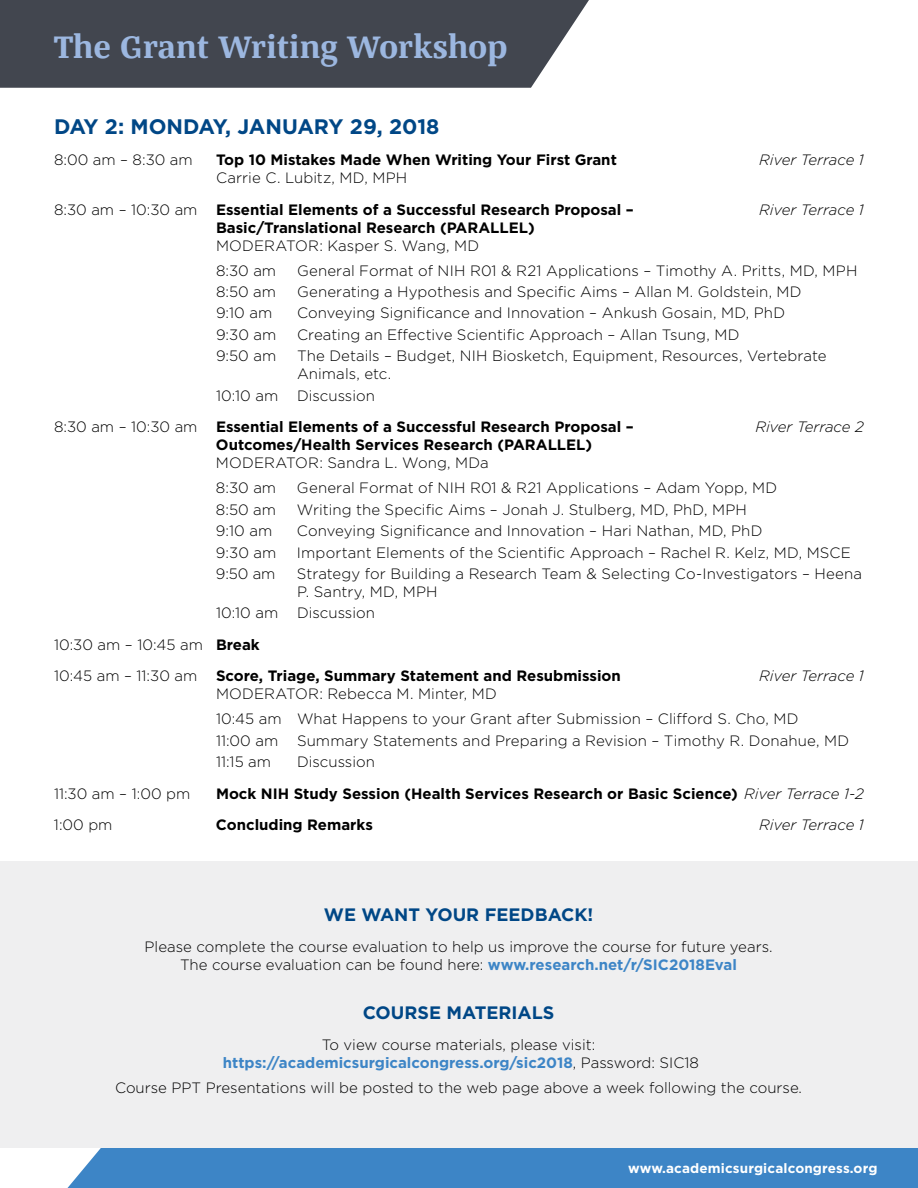
<style>
.page{position:relative;width:918px;height:1188px;background:#fff}
.page>*{position:absolute;margin:0;border:0;box-sizing:border-box;transform-origin:0 0}
.t1{font:700 33px "Bandera Text";letter-spacing:.01em;color:#9cb7e0}
.t2{font:700 21px "Gotham";color:#004786}
.t3{font:700 18px "Gotham";color:#004786}
.t4{font:300 15px/18px "Gotham";color:#000}
.t5{font:700 15px/31.5px "Gotham";color:#000}
.t6{font:italic 300 15px "Gotham";color:#000}
.t7{font:700 13.5px "Gotham";letter-spacing:.01em;color:#fff}
.s1{font-weight:300}
.s2{font-weight:300;font-style:italic}
.s3{font-weight:700;color:#3d85c6}
</style>
<div class="page">
<div style="left:68px;top:1148px;width:850px;height:40px;background:#3d85c6"></div>
<div style="left:0;top:861px;width:918px;height:287px;background:#efeff0"></div>
<div style="left:0;top:0;width:589px;height:88px;background:#42464f"></div>
<h1 class="t1" style="left:54px;top:27px;width:455px">The Grant Writing Workshop</h1>
<h2 class="t2" style="left:54px;top:112px;width:387px">DAY 2: MONDAY, JANUARY 29, 2018</h2>
<p class="t4" style="left:54px;top:151px;width:140px">8:00 am – 8:30 am</p>
<p class="t5" style="left:216px;top:144px;width:402px">Top 10 Mistakes Made When Writing Your First Grant</p>
<p class="t6" style="left:759px;top:151px;width:106px">River Terrace 1</p>
<p class="t5" style="left:54px;top:162px;width:581px;text-indent:162px"><span class="s1">Carrie C. Lubitz, MD, MPH<br>8:30 am – 10:30 am</span> Essential Elements of a Successful Research Proposal –</p>
<p class="t6" style="left:759px;top:200px;width:106px">River Terrace 1</p>
<p class="t5" style="left:216px;top:212px;width:320px">Basic/Translational Research (PARALLEL)</p>
<p class="t4" style="left:216px;top:233px;width:265px;line-height:24.8px">MODERATOR: Kasper S. Wang, MD<br>8:30 am</p>
<p class="t4" style="left:297px;top:261px;width:562px">General Format of NIH R01 &amp; R21 Applications – Timothy A. Pritts, MD, MPH</p>
<p class="t4" style="left:216px;top:282px;width:62px">8:50 am</p>
<p class="t4" style="left:297px;top:282px;width:506px">Generating a Hypothesis and Specific Aims – Allan M. Goldstein, MD</p>
<p class="t4" style="left:216px;top:304px;width:58px">9:10 am</p>
<p class="t4" style="left:297px;top:304px;width:490px">Conveying Significance and Innovation – Ankush Gosain, MD, PhD</p>
<p class="t4" style="left:216px;top:325px;width:62px">9:30 am</p>
<p class="t4" style="left:297px;top:325px;width:444px">Creating an Effective Scientific Approach – Allan Tsung, MD</p>
<p class="t4" style="left:216px;top:347px;width:62px">9:50 am</p>
<p class="t4" style="left:297px;top:347px;width:531px">The Details – Budget, NIH Biosketch, Equipment, Resources, Vertebrate<br>Animals, etc.</p>
<p class="t5" style="left:54px;top:380px;width:581px;text-indent:162px"><span class="s1">10:10 am Discussion<br>8:30 am – 10:30 am</span> Essential Elements of a Successful Research Proposal –</p>
<p class="t6" style="left:755px;top:418px;width:110px">River Terrace 2</p>
<p class="t5" style="left:216px;top:429px;width:378px">Outcomes/Health Services Research (PARALLEL)</p>
<p class="t4" style="left:216px;top:450px;width:274px;line-height:24.8px">MODERATOR: Sandra L. Wong, MDa<br>8:30 am</p>
<p class="t4" style="left:297px;top:478px;width:482px">General Format of NIH R01 &amp; R21 Applications – Adam Yopp, MD</p>
<p class="t4" style="left:216px;top:500px;width:62px">8:50 am</p>
<p class="t4" style="left:297px;top:500px;width:451px">Writing the Specific Aims – Jonah J. Stulberg, MD, PhD, MPH</p>
<p class="t4" style="left:216px;top:521px;width:58px">9:10 am</p>
<p class="t4" style="left:297px;top:521px;width:467px">Conveying Significance and Innovation – Hari Nathan, MD, PhD</p>
<p class="t4" style="left:216px;top:543px;width:62px">9:30 am</p>
<p class="t4" style="left:297px;top:543px;width:555px">Important Elements of the Scientific Approach – Rachel R. Kelz, MD, MSCE</p>
<p class="t4" style="left:216px;top:564px;width:61px">9:50 am</p>
<p class="t4" style="left:297px;top:564px;width:567px">Strategy for Building a Research Team &amp; Selecting Co-Investigators – Heena<br>P. Santry, MD, MPH</p>
<p class="t5" style="left:54px;top:597px;width:568px;text-indent:162px"><span class="s1">10:10 am Discussion<br>10:30 am – 10:45 am</span> Break<br><span class="s1">10:45 am – 11:30 am</span> Score, Triage, Summary Statement and Resubmission</p>
<p class="t6" style="left:759px;top:667px;width:106px">River Terrace 1</p>
<p class="t4" style="left:216px;top:681px;width:584px;line-height:24.8px">MODERATOR: Rebecca M. Minter, MD<br>10:45 am What Happens to your Grant after Submission – Clifford S. Cho, MD</p>
<p class="t4" style="left:216px;top:729px;width:635px;line-height:21.5px">11:00 am Summary Statements and Preparing a Revision – Timothy R. Donahue, MD<br>11:15 am</p>
<p class="t4" style="left:297px;top:752px;width:79px">Discussion</p>
<p class="t4" style="left:54px;top:784px;width:138px">11:30 am – 1:00 pm</p>
<p class="t5" style="left:216px;top:777px;width:649px">Mock NIH Study Session (Health Services Research or Basic Science) <span class="s2">River Terrace 1-2</span></p>
<p class="t4" style="left:54px;top:815px;width:60px">1:00 pm</p>
<p class="t5" style="left:216px;top:809px;width:158px">Concluding Remarks</p>
<p class="t6" style="left:759px;top:815px;width:106px">River Terrace 1</p>
<p class="t3" style="left:324px;top:902px;width:271px">WE WANT YOUR FEEDBACK!</p>
<p class="t4" style="left:145px;top:937px;width:629px;text-align:center">Please complete the course evaluation to help us improve the course for future years.<br>The course evaluation can be found here: <span class="s3">www.research.net/r/SIC2018Eval</span></p>
<p class="t3" style="left:363px;top:1000px;width:193px">COURSE MATERIALS</p>
<p class="t4" style="left:223px;top:1035px;width:478px;text-align:center">To view course materials, please visit: <span class="s3">https://academicsurgicalcongress.org/sic2018</span>, Password: SIC18</p>
<p class="t4" style="left:115px;top:1078px;width:688px">Course PPT Presentations will be posted to the web page above a week following the course.</p>
<p class="t7" style="left:628px;top:1159px;width:251px">www.academicsurgicalcongress.org</p>
</div>
